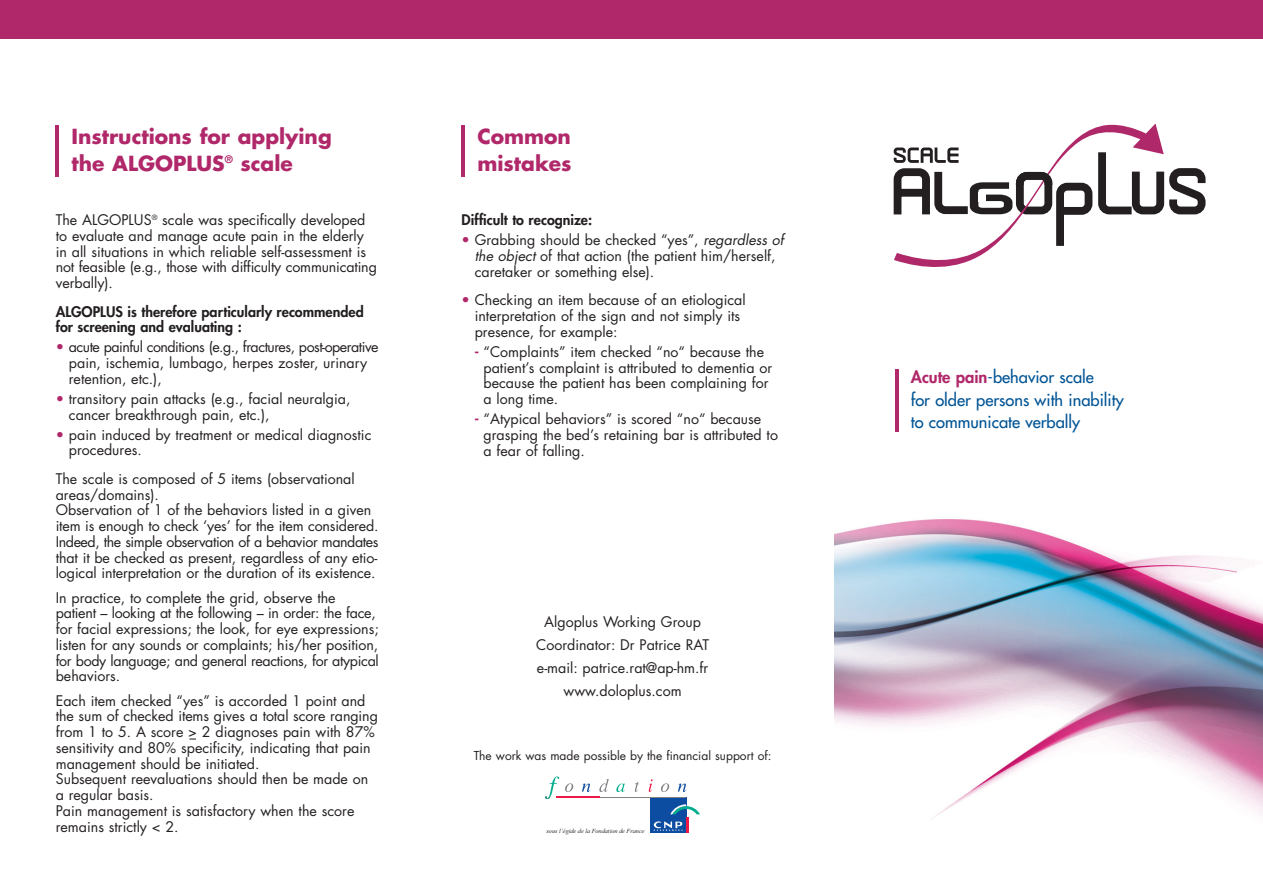
<style>
.page{position:relative;width:1263px;height:893px;background:#fff}
.page>*{position:absolute;margin:0;border:0;box-sizing:border-box;transform-origin:0 0}
.t1{font:700 20.25px/26.4px "Futura";color:#b0286a}
.t2{font:16.5px/22.5px "Futura";color:#005495}
.t3{font:14.25px/15.8px "Futura";color:#231f20}
.t4{font:800 14.25px/15.8px "Futura";color:#231f20}
.t5{font:12px "Futura";color:#231f20}
.t6{font:italic 6.15px "Times New Roman";color:#231f20}
.s1{color:#b0286a}
.s2{font-style:italic}
.s3{font-weight:800;color:#b0286a}
</style>
<div class="page">
<img style="left:835px;top:415px;width:427px;height:404px">
<svg style="left:894px;top:124px;width:311px;height:143px"></svg>
<div style="left:0;top:0;width:1262px;height:38px;background:#b0286a"></div>
<hr style="left:895px;top:369px;width:3px;height:63px;background:#b0286a">
<hr style="left:56px;top:126px;width:3px;height:51px;background:#b0286a">
<hr style="left:462px;top:126px;width:3px;height:51px;background:#b0286a">
<div style="left:650px;top:797px;width:36px;height:36px;background:#0d4da1"></div>
<svg style="left:654px;top:804px;width:46px;height:29px"></svg>
<svg style="left:582px;top:783px;width:8px;height:9px"></svg>
<svg style="left:678px;top:783px;width:8px;height:9px"></svg>
<svg style="left:661px;top:783px;width:9px;height:9px"></svg>
<svg style="left:599px;top:779px;width:10px;height:13px"></svg>
<svg style="left:634px;top:781px;width:5px;height:11px"></svg>
<svg style="left:648px;top:779px;width:5px;height:13px"></svg>
<svg style="left:616px;top:783px;width:9px;height:9px"></svg>
<svg style="left:545px;top:776px;width:29px;height:23px"></svg>
<hr style="left:600px;top:797px;width:86px;height:1px;background:#808285">
<hr style="left:556px;top:797px;width:44px;height:1px;background:#ed1846">
<h1 class="t1" style="left:72px;top:125px;width:262px">Instructions for applying the ALGOPLUS<sup>®</sup> scale</h1>
<p class="t3" style="left:56px;top:213px;width:323px">The ALGOPLUS<sup>®</sup> scale was specifically developed to evaluate and manage acute pain in the elderly in all situations in which reliable self-assessment is not feasible (e.g., those with difficulty communicating verbally).</p>
<p class="t4" style="left:56px;top:305px;width:309px">ALGOPLUS is therefore particularly recommended for screening and evaluating :</p>
<p class="t3" style="left:69px;top:340px;width:311px;text-indent:-13px"><span class="s1">•</span> acute painful conditions (e.g., fractures, post-operative pain, ischemia, lumbago, herpes zoster, urinary retention, etc.),</p>
<p class="t3" style="left:69px;top:392px;width:283px;text-indent:-13px"><span class="s1">•</span> transitory pain attacks (e.g., facial neuralgia, cancer breakthrough pain, etc.),</p>
<p class="t3" style="left:69px;top:428px;width:304px;text-indent:-13px"><span class="s1">•</span> pain induced by treatment or medical diagnostic procedures.</p>
<p class="t3" style="left:56px;top:472px;width:324px">The scale is composed of 5 items (observational areas/domains).<br>Observation of 1 of the behaviors listed in a given item is enough to check ‘yes’ for the item considered.<br>Indeed, the simple observation of a behavior mandates that it be checked as present, regardless of any etio&shy;logical interpretation or the duration of its existence.</p>
<p class="t3" style="left:56px;top:591px;width:324px">In practice, to complete the grid, observe the patient – looking at the following – in order: the face, for facial expressions; the look, for eye expressions; listen for any sounds or complaints; his/her position, for body language; and general reactions, for atypical behaviors.</p>
<p class="t3" style="left:56px;top:694px;width:324px">Each item checked “yes” is accorded 1 point and the sum of checked items gives a total score ranging from 1 to 5. A score &gt; 2 diagnoses pain with 87% sensitivity and 80% specificity, indicating that pain management should be initiated.<br>Subsequent reevaluations should then be made on a regular basis.<br>Pain management is satisfactory when the score remains strictly &lt; 2.</p>
<h1 class="t1" style="left:477px;top:125px;width:96px">Common mistakes</h1>
<p class="t4" style="left:462px;top:213px;width:132px">Difficult to recognize:</p>
<p class="t3" style="left:475px;top:233px;width:311px;text-indent:-13px"><span class="s1">•</span> Grabbing should be checked “yes”, <span class="s2">regardless of the object</span> of that action (the patient him/herself, caretaker or something else).</p>
<p class="t3" style="left:475px;top:293px;width:272px;text-indent:-13px"><span class="s1">•</span> Checking an item because of an etiological interpretation of the sign and not simply its presence, for example:</p>
<p class="t3" style="left:483px;top:345px;width:290px;text-indent:-9px"><span class="s3">-</span> “Complaints” item checked “no“ because the patient’s complaint is attributed to dementia or because the patient has been complaining for a long time.</p>
<p class="t3" style="left:483px;top:412px;width:296px;text-indent:-9px"><span class="s3">-</span> “Atypical behaviors” is scored “no“ because grasping the bed’s retaining bar is attributed to a fear of falling.</p>
<p class="t3" style="left:536px;top:612px;width:174px;line-height:23px;text-align:center">Algoplus Working Group<br>Coordinator: Dr Patrice RAT e-mail: patrice.rat@ap-hm.fr www.doloplus.com</p>
<p class="t5" style="left:474px;top:750px;width:299px">The work was made possible by the financial support of:</p>
<p class="t6" style="left:546px;top:829px;width:100px">sous l’égide de la Fondation de France</p>
<p class="t2" style="left:911px;top:367px;width:214px"><span class="s3">Acute pain</span>-behavior scale<br>for older persons with inability to communicate verbally</p>
</div>
